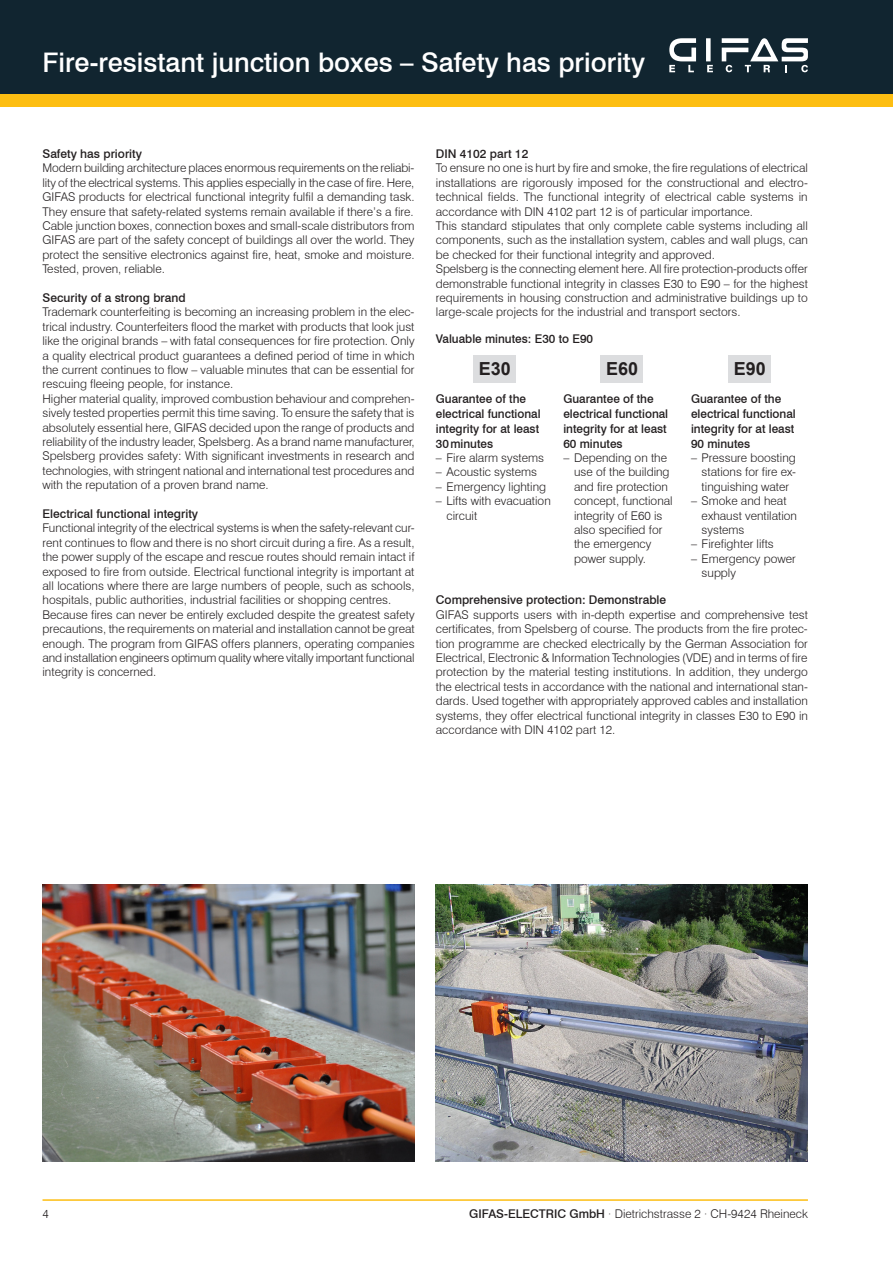
<style>
.page{position:relative;width:893px;height:1263px;background:#fff}
.page>*{position:absolute;margin:0;border:0;box-sizing:border-box;transform-origin:0 0}
.t1{font:500 27px "Swiss 721 BT";color:#fff}
.t2{font:700 18px "Arial";color:#231f20}
.t3{font:300 12px/14.4px "Swiss 721 BT";color:#231f20}
.t4{font:500 12px/15px "Swiss 721 BT";color:#231f20}
.s1{font-weight:500}
</style>
<div class="page">
<div style="left:0;top:89px;width:893px;height:17px;background:#fdbe12"></div>
<div style="left:0;top:0;width:893px;height:94px;background:#112530"></div>
<div style="left:706px;top:38px;width:5px;height:23px;background:#fff"></div>
<svg style="left:669px;top:38px;width:27px;height:34px"></svg>
<svg style="left:707px;top:65px;width:6px;height:7px"></svg>
<svg style="left:722px;top:38px;width:86px;height:34px"></svg>
<hr style="left:43px;top:1199px;width:765px;height:2px;background:#fdbe12">
<img style="left:43px;top:885px;width:372px;height:276px">
<img style="left:436px;top:885px;width:372px;height:276px">
<div style="left:473px;top:355px;width:43px;height:28px;background:#dcdddf"></div>
<div style="left:600px;top:355px;width:43px;height:28px;background:#dcdddf"></div>
<div style="left:728px;top:355px;width:43px;height:28px;background:#dcdddf"></div>
<h1 class="t1" style="left:43px;top:46px;width:604px">Fire-resistant junction boxes – Safety has priority</h1>
<p class="t4" style="left:43px;top:146px;width:101px">Safety has priority</p>
<p class="t3" style="left:43px;top:161px;width:374px;text-align:justify">Modern building architecture places enormous requirements on the reliabi&shy;lity of the electrical systems. This applies especially in the case of fire. Here, GIFAS products for electrical functional integrity fulfil a demanding task.<br>They ensure that safety-related systems remain available if there’s a fire.<br>Cable junction boxes, connection boxes and small-scale distributors from GIFAS are part of the safety concept of buildings all over the world. They protect the sensitive electronics against fire, heat, smoke and moisture.<br>Tested, proven, reliable.</p>
<p class="t4" style="left:43px;top:290px;width:145px">Security of a strong brand</p>
<p class="t3" style="left:43px;top:305px;width:374px">Trademark counterfeiting is becoming an increasing problem in the elec&shy;trical industry. Counterfeiters flood the market with products that look just like the original brands – with fatal consequences for fire protection. Only a quality electrical product guarantees a defined period of time in which the current continues to flow – valuable minutes that can be essential for rescuing fleeing people, for instance.<br>Higher material quality, improved combustion behaviour and comprehen&shy;sively tested properties permit this time saving. To ensure the safety that is absolutely essential here, GIFAS decided upon the range of products and reliability of the industry leader, Spelsberg. As a brand name manufacturer, Spelsberg provides safety: With significant investments in research and technologies, with stringent national and international test procedures and with the reputation of a proven brand name.</p>
<p class="t4" style="left:43px;top:506px;width:157px">Electrical functional integrity</p>
<p class="t3" style="left:43px;top:521px;width:374px">Functional integrity of the electrical systems is when the safety-relevant cur&shy;rent continues to flow and there is no short circuit during a fire. As a result, the power supply of the escape and rescue routes should remain intact if exposed to fire from outside. Electrical functional integrity is important at all locations where there are large numbers of people, such as schools, hospitals, public authorities, industrial facilities or shopping centres.<br>Because fires can never be entirely excluded despite the greatest safety precautions, the requirements on material and installation cannot be great enough. The program from GIFAS offers planners, operating companies and installation engineers optimum quality where vitally important functional integrity is concerned.</p>
<p class="t4" style="left:436px;top:146px;width:94px">DIN 4102 part 12</p>
<p class="t3" style="left:436px;top:161px;width:374px">To ensure no one is hurt by fire and smoke, the fire regulations of electrical installations are rigorously imposed for the constructional and electro&shy;technical fields. The functional integrity of electrical cable systems in accordance with DIN 4102 part 12 is of particular importance.<br>This standard stipulates that only complete cable systems including all components, such as the installation system, cables and wall plugs, can be checked for their functional integrity and approved.<br>Spelsberg is the connecting element here. All fire protection-products offer demonstrable functional integrity in classes E30 to E90 – for the highest requirements in housing construction and administrative buildings up to large-scale projects for the industrial and transport sectors.</p>
<p class="t4" style="left:436px;top:331px;width:159px">Valuable minutes: E30 to E90</p>
<h2 class="t2" style="left:479px;top:356px;width:34px">E30</h2>
<h2 class="t2" style="left:606px;top:356px;width:34px">E60</h2>
<h2 class="t2" style="left:734px;top:356px;width:34px">E90</h2>
<p class="t4" style="left:436px;top:391px;width:106px">Guarantee of the electrical functional integrity for at least<br>30minutes</p>
<p class="t3" style="left:436px;top:450px;width:110px">– Fire alarm systems</p>
<p class="t3" style="left:436px;top:465px;width:103px">– Acoustic systems</p>
<p class="t3" style="left:436px;top:479px;width:112px">– Emergency lighting</p>
<p class="t3" style="left:446px;top:494px;width:106px;text-indent:-11px">– Lifts with evacuation circuit</p>
<p class="t4" style="left:563px;top:391px;width:106px">Guarantee of the electrical functional integrity for at least<br>60 minutes</p>
<p class="t3" style="left:574px;top:450px;width:100px;text-indent:-11px">– Depending on the use of the building and fire protection concept, functional integrity of E60 is also specified for the emergency power supply.</p>
<p class="t4" style="left:691px;top:391px;width:106px">Guarantee of the electrical functional integrity for at least<br>90 minutes</p>
<p class="t3" style="left:702px;top:450px;width:96px;text-align:justify;text-indent:-11px">– Pressure boosting stations for fire ex&shy;tinguishing water</p>
<p class="t3" style="left:702px;top:494px;width:97px;text-indent:-11px">– Smoke and heat exhaust ventilation systems</p>
<p class="t3" style="left:691px;top:537px;width:84px">– Firefighter lifts</p>
<p class="t3" style="left:702px;top:551px;width:96px;text-indent:-11px">– Emergency power supply</p>
<p class="t4" style="left:436px;top:592px;width:232px">Comprehensive protection: Demonstrable</p>
<p class="t3" style="left:436px;top:607px;width:374px;text-align:justify">GIFAS supports users with in-depth expertise and comprehensive test certificates, from Spelsberg of course. The products from the fire protec&shy;tion programme are checked electrically by the German Association for Electrical, Electronic &amp; Information Technologies (VDE) and in terms of fire protection by the material testing institutions. In addition, they undergo the electrical tests in accordance with the national and international stan&shy;dards. Used together with appropriately approved cables and installation systems, they offer electrical functional integrity in classes E30 to E90 in accordance with DIN 4102 part 12.</p>
<p class="t3" style="left:43px;top:1207px;width:8px">4</p>
<p class="t3" style="left:469px;top:1207px;width:340px"><span class="s1">GIFAS-ELECTRIC GmbH</span> · Dietrichstrasse 2 · CH-9424 Rheineck</p>
</div>
